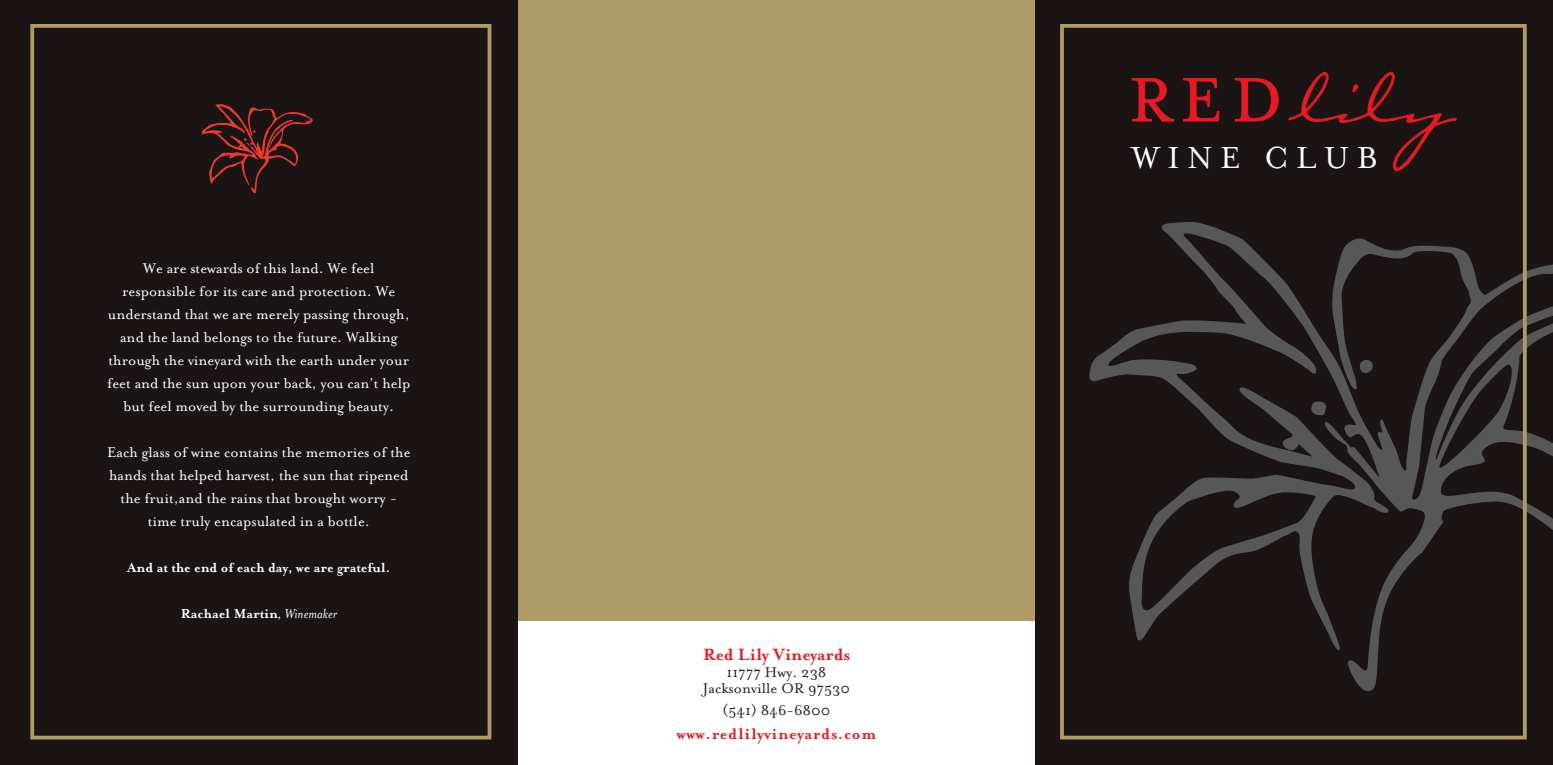
<style>
.page{position:relative;width:1553px;height:765px;background:#fff}
.page>*{position:absolute;margin:0;border:0;box-sizing:border-box;transform-origin:0 0}
.t1{font:35px "Mrs Eaves Roman";letter-spacing:.22em;color:#fff}
.t2{font:700 18.75px "Mrs Eaves";color:#e51a23}
.t3{font:700 17.5px "Mrs Eaves";letter-spacing:.04em;color:#e51a23}
.t4{font:16.25px/23px "Mrs Eaves Roman";color:#fff;text-align:center}
.t5{font:16.25px/22px "Mrs Eaves Roman";color:#231f20;text-align:center}
.t6{font:700 15px "Mrs Eaves";color:#fff}
.s1{font-weight:400;font-style:italic}
</style>
<div class="page">
<div style="left:508px;top:0;width:536px;height:621px;background:#ae9b68"></div>
<div style="left:1035px;top:0;width:517px;height:765px;background:#1a1415"></div>
<svg style="left:1089px;top:222px;width:463px;height:469px"></svg>
<svg style="left:1131px;top:78px;width:43px;height:44px"></svg>
<svg style="left:1183px;top:78px;width:36px;height:44px"></svg>
<svg style="left:1234px;top:78px;width:44px;height:44px"></svg>
<svg style="left:1288px;top:72px;width:168px;height:99px"></svg>
<div style="left:1060px;top:24px;width:466px;height:715px;border:4px solid #ae9b68"></div>
<div style="left:0;top:0;width:518px;height:765px;background:#1a1415"></div>
<svg style="left:202px;top:104px;width:111px;height:89px"></svg>
<div style="left:30px;top:24px;width:461px;height:715px;border:4px solid #ae9b68"></div>
<p class="t4" style="left:107px;top:257px;width:305px">We are stewards of this land. We feel responsible for its care and protection. We understand that we are merely passing through, and the land belongs to the future. Walking through the vineyard with the earth under your feet and the sun upon your back, you can’t help but feel moved by the surrounding beauty.</p>
<p class="t4" style="left:107px;top:441px;width:305px">Each glass of wine contains the memories of the hands that helped harvest, the sun that ripened the fruit,and the rains that brought worry - time truly encapsulated in a bottle.</p>
<p class="t6" style="left:127px;top:559px;width:265px">And at the end of each day, we are grateful.</p>
<p class="t6" style="left:181px;top:605px;width:158px">Rachael Martin<span class="s1">, Winemaker</span></p>
<p class="t2" style="left:703px;top:644px;width:148px">Red Lily Vineyards</p>
<p class="t5" style="left:726px;top:661px;width:102px">11777 Hwy. 238</p>
<p class="t5" style="left:703px;top:677px;width:149px">Jacksonville OR 97530 (541) 846-6800</p>
<p class="t3" style="left:677px;top:724px;width:201px">www.redlilyvineyards.com</p>
<p class="t1" style="left:1132px;top:138px;width:247px">WINE CLUB</p>
</div>
